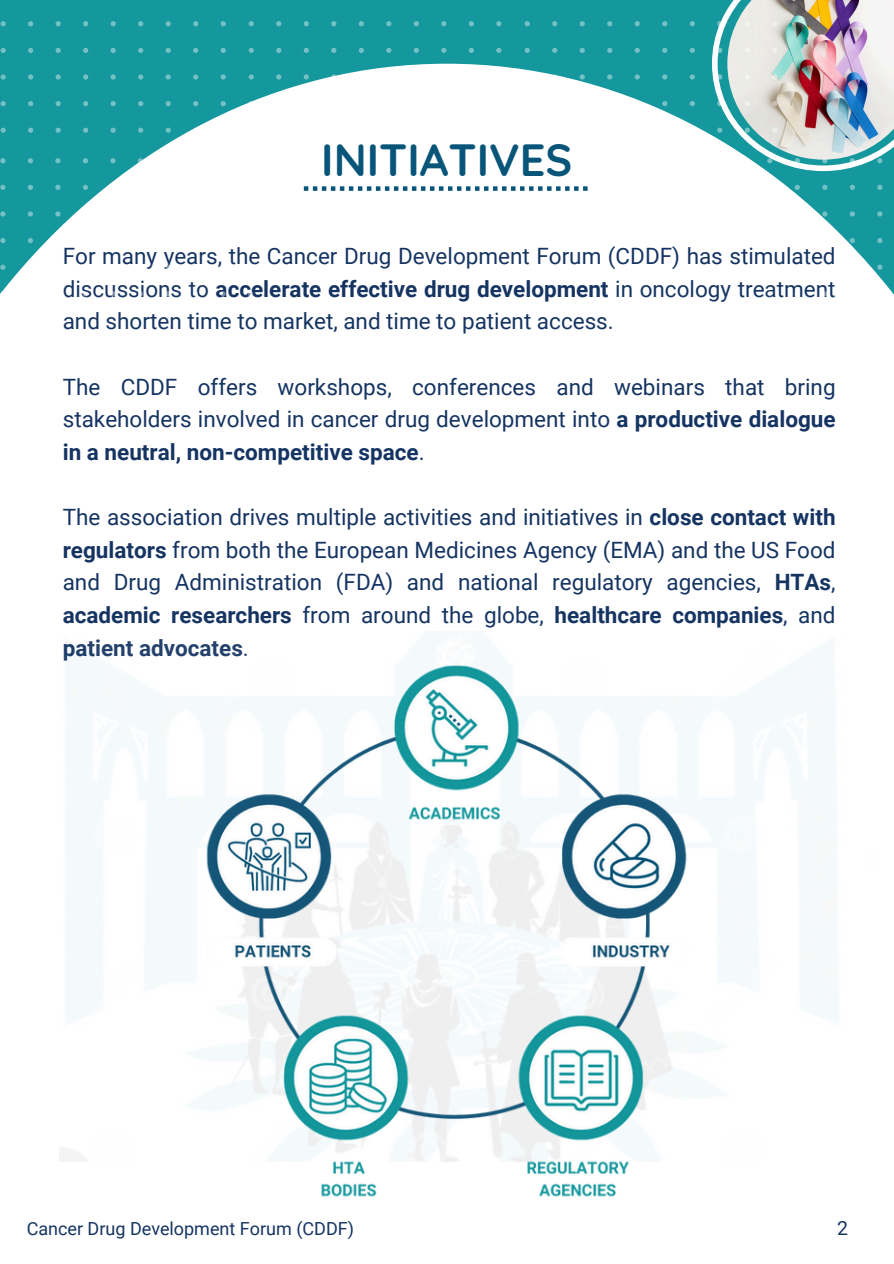
<style>
.page{position:relative;width:894px;height:1264px;background:#fff}
.page>*{position:absolute;margin:0;border:0;box-sizing:border-box;transform-origin:0 0}
.t1{font:700 45px "Quicksand";color:#085579}
.t2{font:22.5px/32.7px "Roboto";color:#153462;text-align:justify}
.t3{font:19.5px "Roboto";color:#153462}
.t4{font:18px "Roboto";color:#153462}
.s1{font-weight:700}
</style>
<div class="page">
<img style="left:112px;top:631px;width:673px;height:566px">
<svg style="left:0;top:0;width:893px;height:294px"></svg>
<h1 class="t1" style="left:321px;top:131px;width:252px">INITIATIVES</h1>
<p class="t2" style="left:63px;top:240px;width:774px">For many years, the Cancer Drug Development Forum (CDDF) has stimulated discussions to <span class="s1">accelerate effective drug development</span> in oncology treatment and shorten time to market, and time to patient access.</p>
<p class="t2" style="left:63px;top:370px;width:774px">The CDDF offers workshops, conferences and webinars that bring stakeholders involved in cancer drug development into <span class="s1">a productive dialogue in a neutral, non-competitive space</span>.</p>
<p class="t2" style="left:63px;top:501px;width:774px">The association drives multiple activities and initiatives in <span class="s1">close contact with regulators</span> from both the European Medicines Agency (EMA) and the US Food and Drug Administration (FDA) and national regulatory agencies, <span class="s1">HTAs</span>, <span class="s1">academic researchers</span> from around the globe, <span class="s1">healthcare companies</span>, and <span class="s1">patient advocates</span>.</p>
<p class="t4" style="left:27px;top:1218px;width:328px">Cancer Drug Development Forum (CDDF)</p>
<p class="t3" style="left:836px;top:1216px;width:12px">2</p>
</div>
